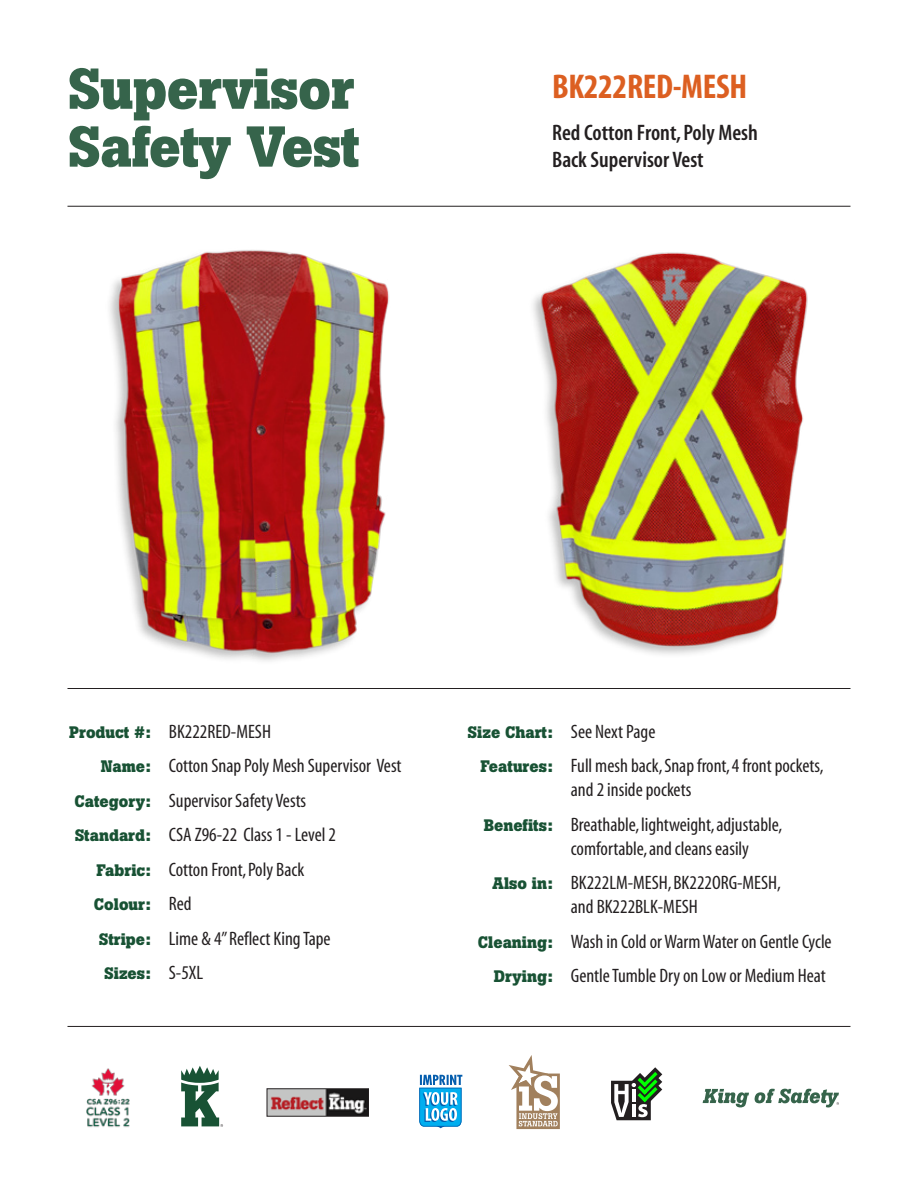
<style>
.page{position:relative;width:918px;height:1188px;background:#fff}
.page>*{position:absolute;margin:0;border:0;box-sizing:border-box;transform-origin:0 0}
.t1{font:700 57px/57.9px "Boton";letter-spacing:-.01em;color:#36644b}
.t2{font:700 condensed 34.5px "Myriad";letter-spacing:-.01em;color:#dc5f21}
.t3{font:600 condensed 22.5px/27px "Myriad";color:#231f20}
.t4{font:condensed 19.5px "Myriad";color:#231f20}
.t5{font:700 16.5px "Boton";color:#185234}
.s1{font-family:"Boton";font-weight:700;font-stretch:normal;font-size:16.5px;color:#185234}
.s2{font-family:"Myriad";font-weight:400;font-stretch:condensed;font-size:19.5px;color:#231f20}
</style>
<div class="page">
<img style="left:109px;top:250px;width:280px;height:411px">
<img style="left:533px;top:252px;width:275px;height:403px">
<hr style="left:68px;top:206px;width:782px;height:1px;background:#231f20">
<hr style="left:68px;top:688px;width:782px;height:1px;background:#231f20">
<hr style="left:68px;top:1026px;width:782px;height:1px;background:#231f20">
<svg style="left:611px;top:1067px;width:51px;height:53px"></svg>
<img style="left:269px;top:1090px;width:98px;height:25px">
<div style="left:267px;top:1088px;width:102px;height:29px;border:1px solid #231f20"></div>
<svg style="left:509px;top:1055px;width:51px;height:74px"></svg>
<svg style="left:703px;top:1089px;width:136px;height:19px"></svg>
<svg style="left:419px;top:1075px;width:43px;height:53px"></svg>
<img style="left:75px;top:1062px;width:64px;height:75px;border-radius:4px">
<svg style="left:181px;top:1066px;width:42px;height:61px"></svg>
<p class="t1" style="left:68px;top:66px;width:294px">Supervisor<br>Safety Vest</p>
<p class="t2" style="left:552px;top:75px;width:197px">BK222RED-MESH</p>
<p class="t3" style="left:552px;top:121px;width:207px">Red Cotton Front, Poly Mesh<br>Back Supervisor Vest</p>
<p class="t4" style="left:69px;top:725px;width:203px"><span class="s1">Product #:</span> BK222RED-MESH</p>
<p class="t4" style="left:101px;top:759px;width:302px"><span class="s1">Name:</span> Cotton Snap Poly Mesh Supervisor Vest</p>
<p class="t4" style="left:75px;top:794px;width:233px"><span class="s1">Category:</span> Supervisor Safety Vests</p>
<p class="t4" style="left:75px;top:828px;width:263px"><span class="s1">Standard:</span> CSA Z96-22 Class 1 - Level 2</p>
<p class="t4" style="left:97px;top:863px;width:209px"><span class="s1">Fabric:</span> Cotton Front, Poly Back</p>
<p class="t5" style="left:94px;top:899px;width:99px">Colour: <span class="s2">Red</span></p>
<p class="t4" style="left:99px;top:932px;width:233px"><span class="s1">Stripe:</span> Lime &amp; 4” Reflect King Tape</p>
<p class="t5" style="left:104px;top:968px;width:101px">Sizes: <span class="s2">S-5XL</span></p>
<p class="t4" style="left:468px;top:725px;width:189px"><span class="s1">Size Chart:</span> See Next Page</p>
<p class="t4" style="left:480px;top:759px;width:345px"><span class="s1">Features:</span> Full mesh back, Snap front, 4 front pockets,</p>
<p class="t4" style="left:571px;top:783px;width:122px">and 2 inside pockets</p>
<p class="t4" style="left:484px;top:818px;width:300px"><span class="s1">Benefits:</span> Breathable, lightweight, adjustable,</p>
<p class="t4" style="left:571px;top:842px;width:180px">comfortable, and cleans easily</p>
<p class="t4" style="left:492px;top:876px;width:290px"><span class="s1">Also in:</span> BK222LM-MESH, BK222ORG-MESH,</p>
<p class="t4" style="left:571px;top:900px;width:129px">and BK222BLK-MESH</p>
<p class="t4" style="left:478px;top:935px;width:355px"><span class="s1">Cleaning:</span> Wash in Cold or Warm Water on Gentle Cycle</p>
<p class="t4" style="left:494px;top:969px;width:333px"><span class="s1">Drying:</span> Gentle Tumble Dry on Low or Medium Heat</p>
</div>
